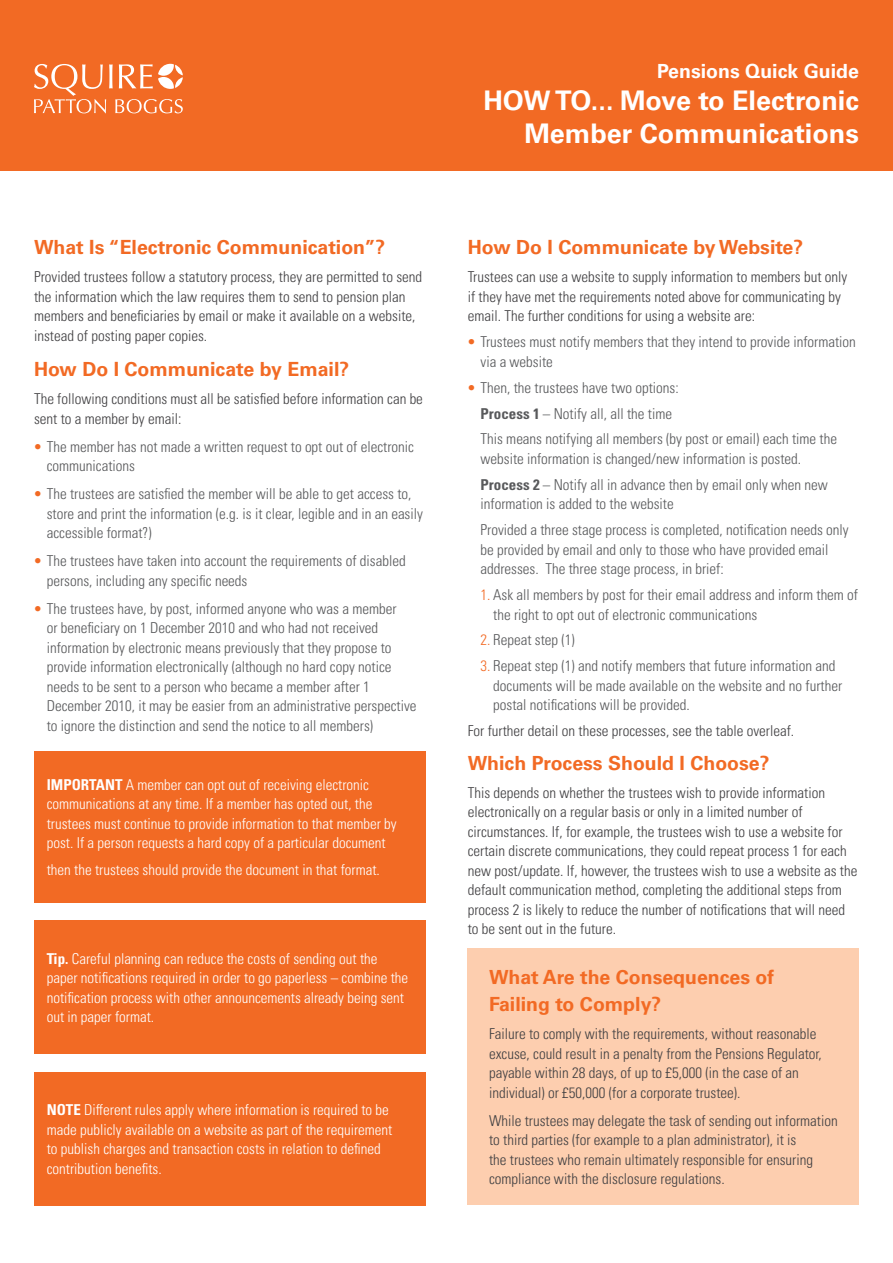
<style>
.page{position:relative;width:893px;height:1263px;background:#fff}
.page>*{position:absolute;margin:0;border:0;box-sizing:border-box;transform-origin:0 0}
.t1{font:700 27px/32.4px "Univers LTCYR 65";color:#fff;text-align:right}
.t2{font:700 19.5px/27px "Univers LTCYR 65";color:#f26a24}
.t3{font:700 19.5px "Univers LTCYR 65";color:#fff}
.t4{font:15px/19.5px "Univers LTCYR 47 Light Cond";color:#58595b}
.t5{font:15px/19.5px "Univers LTCYR 47 Light Cond";color:#414042}
.t6{font:15px/19.5px "Univers LTCYR 47 Light Cond";color:#fff}
.s1{color:#f26a24}
.s2{font-family:"Univers LTCYR 67 Bold Cond"}
</style>
<div class="page">
<div style="left:34px;top:751px;width:391px;height:151px;background:#f26a24"></div>
<div style="left:34px;top:920px;width:391px;height:134px;background:#f26a24"></div>
<div style="left:34px;top:1072px;width:391px;height:133px;background:#f26a24"></div>
<div style="left:468px;top:949px;width:391px;height:256px;background:#fdceaf"></div>
<div style="left:0;top:0;width:893px;height:170px;background:#f26a24"></div>
<svg style="left:34px;top:64px;width:149px;height:49px"></svg>
<h2 class="t2" style="left:34px;top:233px;width:353px">What Is “Electronic Communication”?</h2>
<p class="t5" style="left:34px;top:267px;width:390px">Provided trustees follow a statutory process, they are permitted to send the information which the law requires them to send to pension plan members and beneficiaries by email or make it available on a website, instead of posting paper copies.</p>
<h2 class="t2" style="left:34px;top:355px;width:317px">How Do I Communicate by Email?</h2>
<p class="t5" style="left:34px;top:389px;width:390px">The following conditions must all be satisfied before information can be sent to a member by email:</p>
<p class="t4" style="left:47px;top:436px;width:369px;text-indent:-13px"><span class="s1">•</span> The member has not made a written request to opt out of electronic communications</p>
<p class="t4" style="left:47px;top:484px;width:378px;text-indent:-13px"><span class="s1">•</span> The trustees are satisfied the member will be able to get access to, store and print the information (e.g. is it clear, legible and in an easily accessible format?)</p>
<p class="t4" style="left:47px;top:551px;width:360px;text-indent:-13px"><span class="s1">•</span> The trustees have taken into account the requirements of disabled persons, including any specific needs</p>
<p class="t4" style="left:47px;top:598px;width:371px;text-indent:-13px"><span class="s1">•</span> The trustees have, by post, informed anyone who was a member<br>or beneficiary on 1 December 2010 and who had not received information by electronic means previously that they propose to provide information electronically (although no hard copy notice needs to be sent to a person who became a member after 1<br>December 2010, it may be easier from an administrative perspective to ignore the distinction and send the notice to all members)</p>
<p class="t6" style="left:47px;top:774px;width:351px"><span class="s2">IMPORTANT</span> A member can opt out of receiving electronic communications at any time. If a member has opted out, the trustees must continue to provide information to that member by post. If a person requests a hard copy of a particular document</p>
<p class="t6" style="left:47px;top:859px;width:335px">then the trustees should provide the document in that format.</p>
<p class="t6" style="left:47px;top:948px;width:363px"><span class="s2">Tip.</span> Careful planning can reduce the costs of sending out the paper notifications required in order to go paperless – combine the notification process with other announcements already being sent out in paper format.</p>
<p class="t6" style="left:47px;top:1099px;width:347px"><span class="s2">NOTE</span> Different rules apply where information is required to be made publicly available on a website as part of the requirement to publish charges and transaction costs in relation to defined contribution benefits.</p>
<h2 class="t3" style="left:657px;top:57px;width:203px">Pensions Quick Guide</h2>
<h1 class="t1" style="left:483px;top:83px;width:377px">HOW TO... Move to Electronic<br>Member Communications</h1>
<h2 class="t2" style="left:468px;top:233px;width:337px">How Do I Communicate by Website?</h2>
<p class="t5" style="left:468px;top:267px;width:381px">Trustees can use a website to supply information to members but only if they have met the requirements noted above for communicating by email. The further conditions for using a website are:</p>
<p class="t4" style="left:480px;top:331px;width:377px;text-indent:-13px"><span class="s1">•</span> Trustees must notify members that they intend to provide information via a website</p>
<p class="t4" style="left:480px;top:374px;width:358px;line-height:25.8px;text-indent:-13px"><span class="s1">•</span> Then, the trustees have two options:<br><span class="s2">Process 1</span> – Notify all, all the time<br>This means notifying all members (by post or email) each time the</p>
<p class="t4" style="left:480px;top:445px;width:349px;line-height:25.8px">website information is changed/new information is posted.<br><span class="s2">Process 2</span> – Notify all in advance then by email only when new</p>
<p class="t4" style="left:480px;top:490px;width:370px;line-height:25.8px">information is added to the website<br>Provided a three stage process is completed, notification needs only</p>
<p class="t4" style="left:480px;top:539px;width:350px">be provided by email and only to those who have provided email addresses. The three stage process, in brief:</p>
<p class="t4" style="left:493px;top:584px;width:366px;text-indent:-13px"><span class="s1">1.</span> Ask all members by post for their email address and inform them of the right to opt out of electronic communications</p>
<p class="t4" style="left:480px;top:630px;width:96px"><span class="s1">2.</span> Repeat step (1)</p>
<p class="t4" style="left:493px;top:655px;width:350px;text-indent:-13px"><span class="s1">3.</span> Repeat step (1) and notify members that future information and documents will be made available on the website and no further postal notifications will be provided.</p>
<p class="t5" style="left:468px;top:720px;width:328px">For further detail on these processes, see the table overleaf.</p>
<h2 class="t2" style="left:468px;top:748px;width:303px">Which Process Should I Choose?</h2>
<p class="t5" style="left:468px;top:782px;width:391px">This depends on whether the trustees wish to provide information electronically on a regular basis or only in a limited number of circumstances. If, for example, the trustees wish to use a website for certain discrete communications, they could repeat process 1 for each new post/update. If, however, the trustees wish to use a website as the default communication method, completing the additional steps from process 2 is likely to reduce the number of notifications that will need to be sent out in the future.</p>
<h2 class="t2" style="left:489px;top:963px;width:287px">What Are the Consequences of<br>Failing to Comply?</h2>
<p class="t5" style="left:489px;top:1023px;width:334px">Failure to comply with the requirements, without reasonable excuse, could result in a penalty from the Pensions Regulator, payable within 28 days, of up to £5,000 (in the case of an individual) or £50,000 (for a corporate trustee).</p>
<p class="t5" style="left:489px;top:1110px;width:350px">While trustees may delegate the task of sending out information to third parties (for example to a plan administrator), it is<br>the trustees who remain ultimately responsible for ensuring compliance with the disclosure regulations.</p>
</div>
